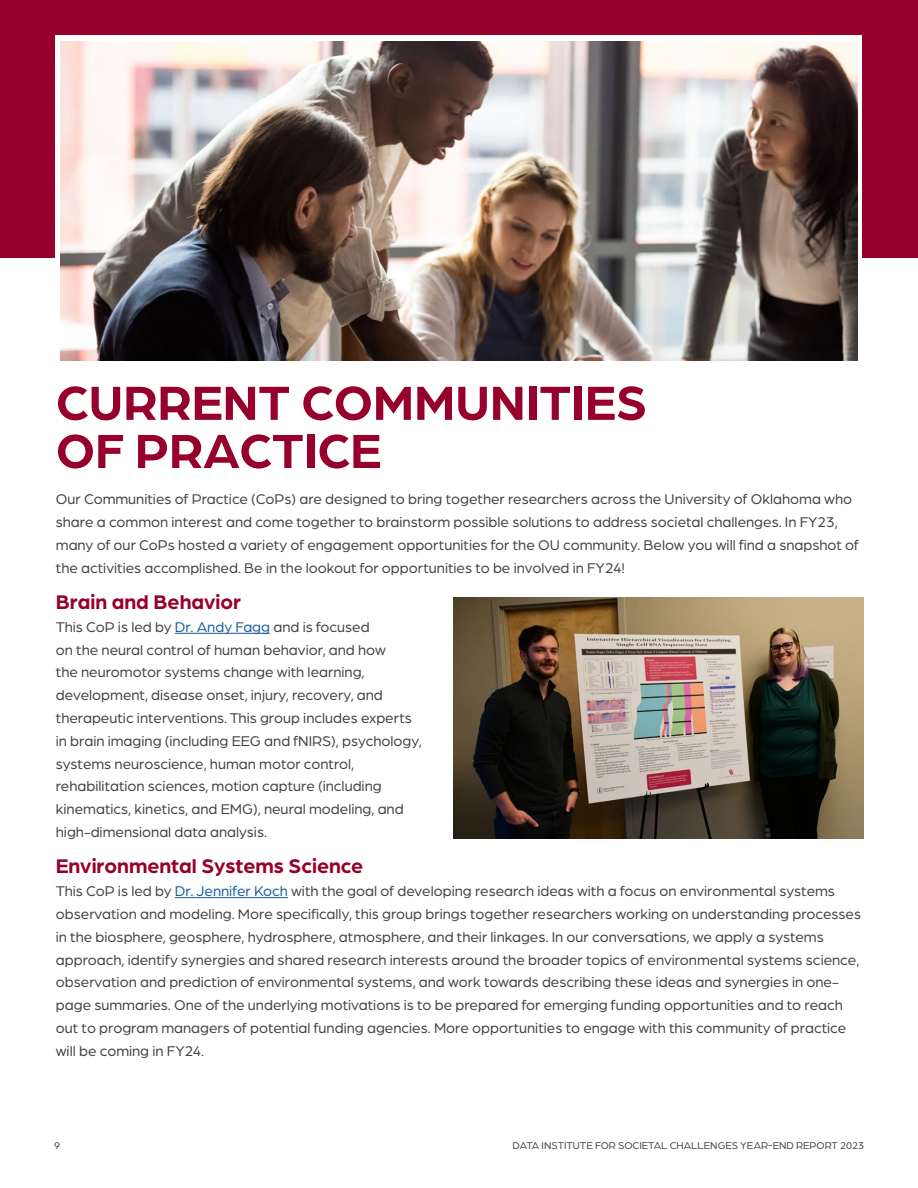
<style>
.page{position:relative;width:918px;height:1188px;background:#fff}
.page>*{position:absolute;margin:0;border:0;box-sizing:border-box;transform-origin:0 0}
.t1{font:700 51px "Arboria";color:#96002a}
.t2{font:700 21px "Arboria";color:#96002a}
.Body{font:15px/22.8px "Arboria";color:#414042}
.t3{font:10.5px "Arboria";color:#414042}
.s1{color:#175d9e}
</style>
<div class="page">
<div style="left:0;top:0;width:918px;height:257px;background:#96002a"></div>
<svg style="left:56px;top:36px;width:806px;height:245px;background:#f4f2f2"></svg>
<img style="left:61px;top:42px;width:796px;height:319px">
<hr style="left:175px;top:633px;width:95px;height:1px;background:#175d9e">
<hr style="left:175px;top:897px;width:113px;height:1px;background:#175d9e">
<img style="left:454px;top:597px;width:410px;height:241px">
<h3 class="t1" style="left:56px;top:368px;width:593px">CURRENT COMMUNITIES</h3>
<h3 class="t1" style="left:56px;top:416px;width:327px">OF PRACTICE</h3>
<p class="Body" style="left:56px;top:487px;width:805px">Our Communities of Practice (CoPs) are designed to bring together researchers across the University of Oklahoma who share a common interest and come together to brainstorm possible solutions to address societal challenges. In FY23, many of our CoPs hosted a variety of engagement opportunities for the OU community. Below you will find a snapshot of the activities accomplished. Be in the lookout for opportunities to be involved in FY24!</p>
<h3 class="t2" style="left:56px;top:588px;width:187px">Brain and Behavior</h3>
<p class="Body" style="left:56px;top:615px;width:368px">This CoP is led by <span class="s1">Dr. Andy Fagg</span> and is focused<br>on the neural control of human behavior, and how<br>the neuromotor systems change with learning, development, disease onset, injury, recovery, and therapeutic interventions. This group includes experts in brain imaging (including EEG and fNIRS), psychology, systems neuroscience, human motor control, rehabilitation sciences, motion capture (including kinematics, kinetics, and EMG), neural modeling, and high-dimensional data analysis.</p>
<h3 class="t2" style="left:56px;top:852px;width:309px">Environmental Systems Science</h3>
<p class="Body" style="left:56px;top:879px;width:807px">This CoP is led by <span class="s1">Dr. Jennifer Koch</span> with the goal of developing research ideas with a focus on environmental systems observation and modeling. More specifically, this group brings together researchers working on understanding processes in the biosphere, geosphere, hydrosphere, atmosphere, and their linkages. In our conversations, we apply a systems approach, identify synergies and shared research interests around the broader topics of environmental systems science, observation and prediction of environmental systems, and work towards describing these ideas and synergies in one&shy;page summaries. One of the underlying motivations is to be prepared for emerging funding opportunities and to reach out to program managers of potential funding agencies. More opportunities to engage with this community of practice will be coming in FY24.</p>
<p class="t3" style="left:54px;top:1139px;width:7px">9</p>
<p class="t3" style="left:513px;top:1139px;width:353px">DATA INSTITUTE FOR SOCIETAL CHALLENGES YEAR-END REPORT 2023</p>
</div>
